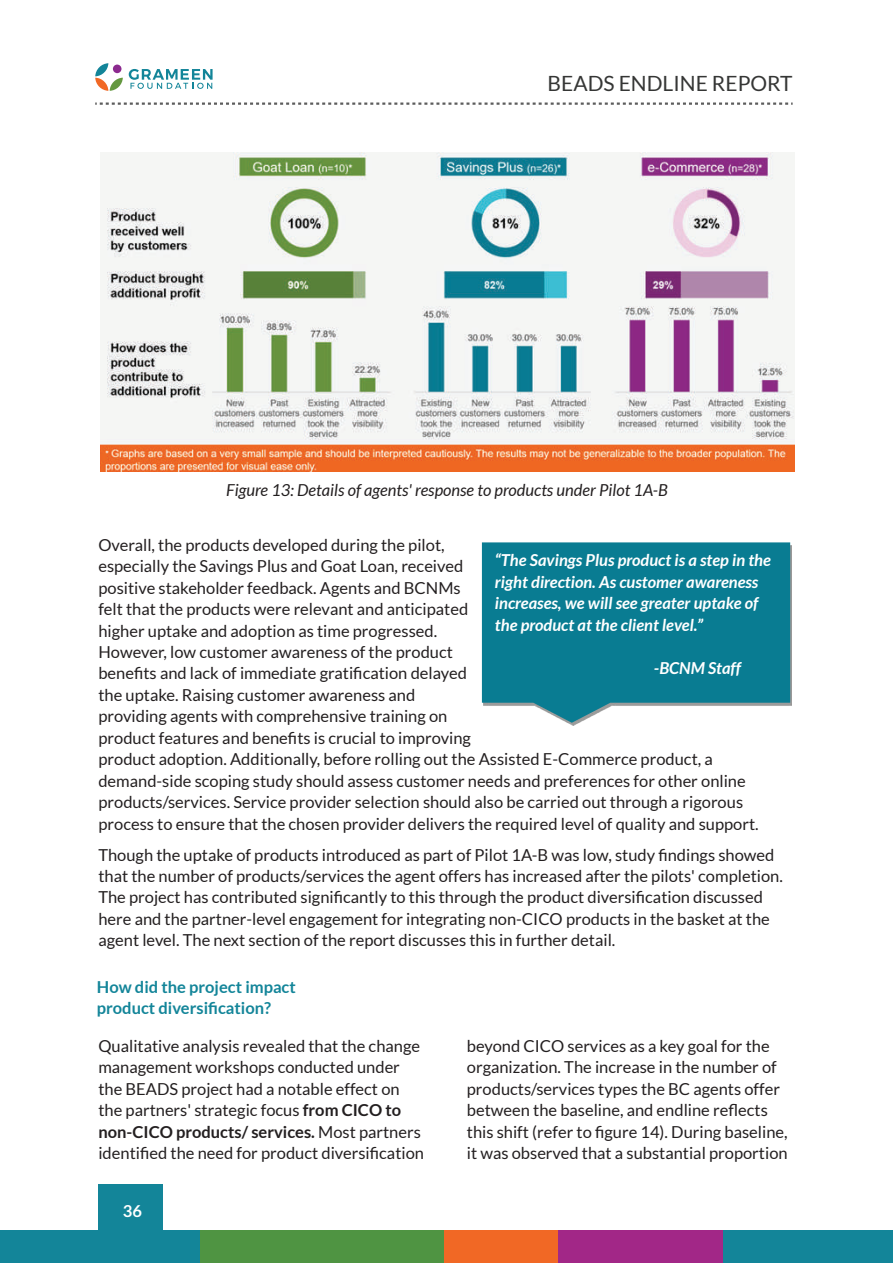
<style>
.page{position:relative;width:893px;height:1263px;background:#fff}
.page>*{position:absolute;margin:0;border:0;box-sizing:border-box;transform-origin:0 0}
.t1{font:21px "Lato";color:#353635}
.t2{font:16.5px/21.5px "Lato";color:#231f20}
.t3{font:italic 700 16.5px/21.5px "Lato";color:#fff}
.t4{font:italic 16.5px "Lato";color:#231f20}
.t5{font:700 16.5px/21px "Lato";color:#138599}
.t6{font:700 16.5px "Lato";color:#fff}
.s1{font-weight:700}
</style>
<div class="page">
<div style="left:0;top:1230px;width:200px;height:33px;background:#138599"></div>
<div style="left:722px;top:1230px;width:171px;height:33px;background:#138599"></div>
<div style="left:558px;top:1230px;width:165px;height:33px;background:#a22787"></div>
<div style="left:443px;top:1230px;width:115px;height:33px;background:#f16825"></div>
<div style="left:200px;top:1230px;width:244px;height:33px;background:#4f9442"></div>
<img style="left:100px;top:153px;width:694px;height:318px">
<img style="left:568px;top:545px;width:224px;height:181px">
<svg style="left:482px;top:542px;width:308px;height:181px;background:#20879b"></svg>
<svg style="left:95px;top:102px;width:698px;height:3px"></svg>
<svg style="left:129px;top:69px;width:84px;height:20px"></svg>
<svg style="left:95px;top:63px;width:28px;height:28px"></svg>
<div style="left:113px;top:65px;width:8px;height:8px;background:#8c2a8f;border-radius:50%"></div>
<div style="left:98px;top:1184px;width:64px;height:79px;background:#138599"></div>
<p class="t1" style="left:548px;top:72px;width:247px">BEADS ENDLINE REPORT</p>
<p class="t4" style="left:226px;top:481px;width:443px">Figure 13: Details of agents' response to products under Pilot 1A-B</p>
<p class="t2" style="left:98px;top:534px;width:662px">Overall, the products developed during the pilot,<br>especially the Savings Plus and Goat Loan, received<br>positive stakeholder feedback. Agents and BCNMs<br>felt that the products were relevant and anticipated<br>higher uptake and adoption as time progressed.<br>However, low customer awareness of the product<br>benefits and lack of immediate gratification delayed<br>the uptake. Raising customer awareness and<br>providing agents with comprehensive training on<br>product features and benefits is crucial to improving<br>product adoption. Additionally, before rolling out the Assisted E-Commerce product, a demand-side scoping study should assess customer needs and preferences for other online products/services. Service provider selection should also be carried out through a rigorous process to ensure that the chosen provider delivers the required level of quality and support.</p>
<p class="t2" style="left:98px;top:844px;width:686px">Though the uptake of products introduced as part of Pilot 1A-B was low, study findings showed that the number of products/services the agent offers has increased after the pilots' completion.<br>The project has contributed significantly to this through the product diversification discussed here and the partner-level engagement for integrating non-CICO products in the basket at the agent level. The next section of the report discusses this in further detail.</p>
<p class="t3" style="left:495px;top:550px;width:278px">“The Savings Plus product is a step in the right direction. As customer awareness increases, we will see greater uptake of the product at the client level.”</p>
<p class="t3" style="left:654px;top:657px;width:89px">-BCNM Staff</p>
<p class="t5" style="left:97px;top:976px;width:200px">How did the project impact product diversification?</p>
<p class="t2" style="left:98px;top:1035px;width:327px">Qualitative analysis revealed that the change management workshops conducted under the BEADS project had a notable effect on the partners' strategic focus <span class="s1">from CICO to non-CICO products/ services.</span> Most partners identified the need for product diversification</p>
<p class="t2" style="left:467px;top:1035px;width:322px">beyond CICO services as a key goal for the organization. The increase in the number of products/services types the BC agents offer between the baseline, and endline reflects this shift (refer to figure 14). During baseline, it was observed that a substantial proportion</p>
<p class="t6" style="left:123px;top:1202px;width:21px">36</p>
</div>
